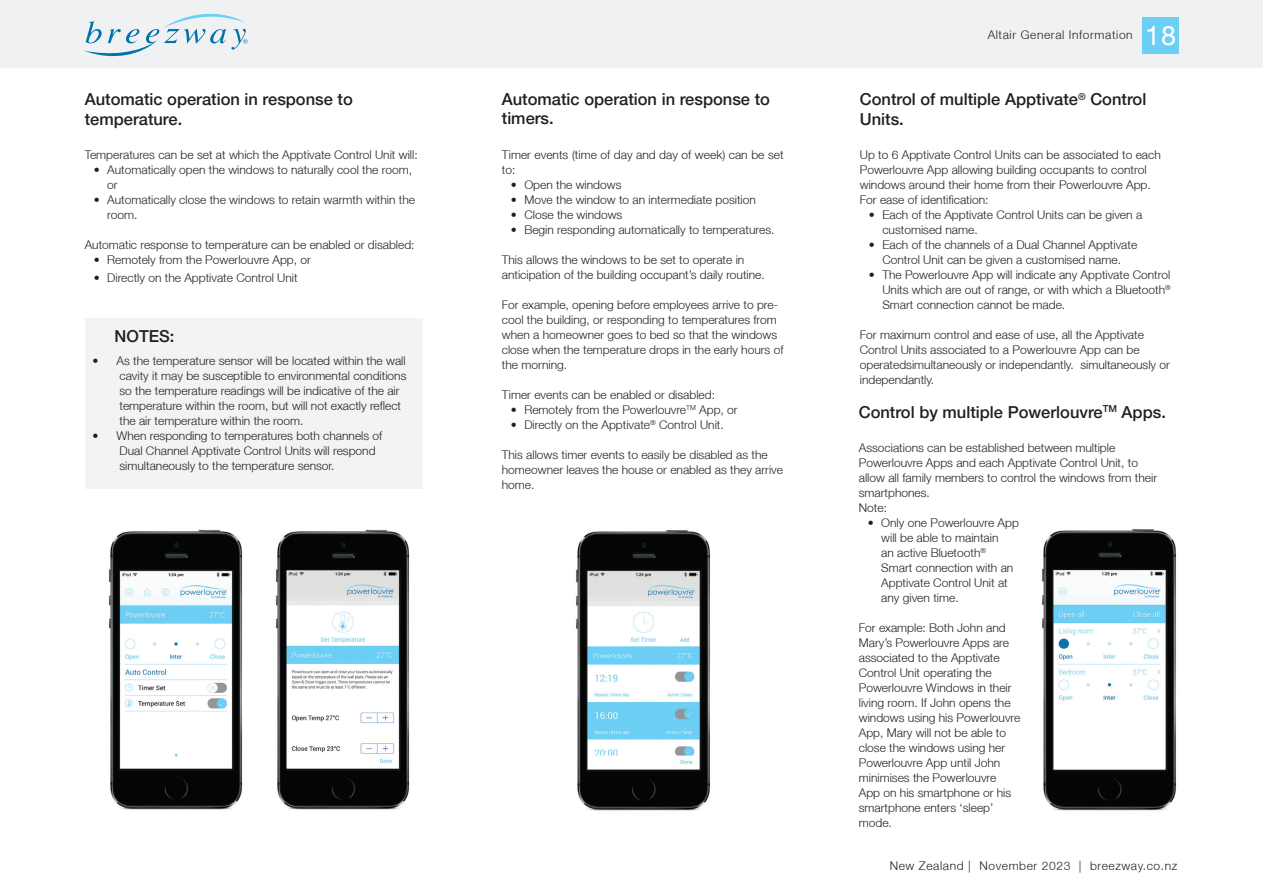
<style>
.page{position:relative;width:1263px;height:893px;background:#fff}
.page>*{position:absolute;margin:0;border:0;box-sizing:border-box;transform-origin:0 0}
.t1{font:27px "Helvetica Neue LT";color:#fff}
.TITLE_Black{font:500 16.5px/19.5px "Helvetica Neue LT";color:#231f20}
.Body_Text{font:300 12px/15px "Helvetica Neue LT";color:#231f20}
.Body_Text-2{font:300 12px "Helvetica Neue LT";letter-spacing:.05em;color:#231f20}
</style>
<div class="page">
<div style="left:85px;top:318px;width:337px;height:171px;background:#f2f3f4"></div>
<img style="left:108px;top:529px;width:135px;height:281px">
<img style="left:275px;top:529px;width:135px;height:281px">
<img style="left:575px;top:530px;width:136px;height:281px">
<img style="left:1041px;top:529px;width:136px;height:282px">
<div style="left:0;top:0;width:1263px;height:67px;background:#f0f1f2"></div>
<svg style="left:84px;top:14px;width:164px;height:43px"></svg>
<div style="left:1143px;top:17px;width:36px;height:36px;background:#6bcff6"></div>
<p class="TITLE_Black" style="left:85px;top:90px;width:270px">Automatic operation in response to temperature.</p>
<p class="Body_Text" style="left:85px;top:147px;width:334px">Temperatures can be set at which the Apptivate Control Unit will:</p>
<p class="Body_Text" style="left:107px;top:162px;width:306px;text-indent:-13px">• Automatically open the windows to naturally cool the room, or</p>
<p class="Body_Text" style="left:107px;top:192px;width:309px;text-indent:-13px">• Automatically close the windows to retain warmth within the room.</p>
<p class="Body_Text" style="left:85px;top:237px;width:331px">Automatic response to temperature can be enabled or disabled:</p>
<p class="Body_Text" style="left:94px;top:252px;width:219px">• Remotely from the Powerlouvre App, or</p>
<p class="Body_Text" style="left:94px;top:270px;width:205px">• Directly on the Apptivate Control Unit</p>
<p class="TITLE_Black" style="left:115px;top:326px;width:61px">NOTES:</p>
<p class="Body_Text" style="left:119px;top:352px;width:288px;text-indent:-27px">• As the temperature sensor will be located within the wall cavity it may be susceptible to environmental conditions so the temperature readings will be indicative of the air temperature within the room, but will not exactly reflect the air temperature within the room.</p>
<p class="Body_Text" style="left:119px;top:427px;width:264px;text-indent:-27px">• When responding to temperatures both channels of<br>Dual Channel Apptivate Control Units will respond simultaneously to the temperature sensor.</p>
<p class="TITLE_Black" style="left:502px;top:89px;width:270px">Automatic operation in response to timers.</p>
<p class="Body_Text" style="left:502px;top:147px;width:283px">Timer events (time of day and day of week) can be set to:</p>
<p class="Body_Text" style="left:511px;top:177px;width:112px">• Open the windows</p>
<p class="Body_Text" style="left:511px;top:192px;width:247px">• Move the window to an intermediate position</p>
<p class="Body_Text" style="left:511px;top:207px;width:113px">• Close the windows</p>
<p class="Body_Text" style="left:511px;top:222px;width:265px">• Begin responding automatically to temperatures.</p>
<p class="Body_Text" style="left:502px;top:252px;width:264px">This allows the windows to be set to operate in anticipation of the building occupant’s daily routine.</p>
<p class="Body_Text" style="left:502px;top:297px;width:283px">For example, opening before employees arrive to pre&shy;cool the building, or responding to temperatures from when a homeowner goes to bed so that the windows close when the temperature drops in the early hours of the morning.</p>
<p class="Body_Text" style="left:502px;top:387px;width:215px">Timer events can be enabled or disabled:</p>
<p class="Body_Text" style="left:511px;top:402px;width:228px">• Remotely from the Powerlouvre<sup>TM</sup> App, or</p>
<p class="Body_Text" style="left:511px;top:417px;width:212px">• Directly on the Apptivate<sup>®</sup> Control Unit.</p>
<p class="Body_Text" style="left:502px;top:447px;width:283px">This allows timer events to easily be disabled as the homeowner leaves the house or enabled as they arrive home.</p>
<p class="Body_Text-2" style="left:988px;top:27px;width:147px">Altair General Information</p>
<h1 class="t1" style="left:1145px;top:19px;width:32px">18</h1>
<p class="TITLE_Black" style="left:860px;top:90px;width:288px">Control of multiple Apptivate<sup>®</sup> Control<br>Units.</p>
<p class="Body_Text" style="left:860px;top:147px;width:302px">Up to 6 Apptivate Control Units can be associated to each<br>Powerlouvre App allowing building occupants to control windows around their home from their Powerlouvre App.</p>
<p class="Body_Text" style="left:860px;top:192px;width:130px">For ease of identification:</p>
<p class="Body_Text" style="left:882px;top:207px;width:261px;text-indent:-14px">• Each of the Apptivate Control Units can be given a customised name.</p>
<p class="Body_Text" style="left:869px;top:237px;width:270px;text-align:center">• Each of the channels of a Dual Channel Apptivate<br>Control Unit can be given a customised name.</p>
<p class="Body_Text" style="left:882px;top:267px;width:290px;text-align:justify;text-indent:-14px">• The Powerlouvre App will indicate any Apptivate Control Units which are out of range, or with which a Bluetooth<sup>® </sup>Smart connection cannot be made.</p>
<p class="Body_Text" style="left:860px;top:327px;width:312px">For maximum control and ease of use, all the Apptivate Control Units associated to a Powerlouvre App can be operatedsimultaneously or independantly. simultaneously or independantly.</p>
<p class="TITLE_Black" style="left:859px;top:402px;width:309px">Control by multiple Powerlouvre<sup>TM</sup> Apps.</p>
<p class="Body_Text" style="left:859px;top:440px;width:300px">Associations can be established between multiple Powerlouvre Apps and each Apptivate Control Unit, to allow all family members to control the windows from their smartphones.</p>
<p class="Body_Text" style="left:859px;top:500px;width:30px">Note:</p>
<p class="Body_Text" style="left:881px;top:515px;width:139px;text-indent:-14px">• Only one Powerlouvre App will be able to maintain<br>an active Bluetooth<sup>®<br></sup>Smart connection with an<br>Apptivate Control Unit at any given time.</p>
<p class="Body_Text" style="left:859px;top:620px;width:163px">For example: Both John and<br>Mary’s Powerlouvre Apps are associated to the Apptivate<br>Control Unit operating the<br>Powerlouvre Windows in their living room. If John opens the windows using his Powerlouvre<br>App, Mary will not be able to close the windows using her<br>Powerlouvre App until John minimises the Powerlouvre<br>App on his smartphone or his smartphone enters ‘sleep’ mode.</p>
<p class="Body_Text-2" style="left:890px;top:858px;width:289px">New Zealand | November 2023 | breezway.co.nz</p>
</div>
